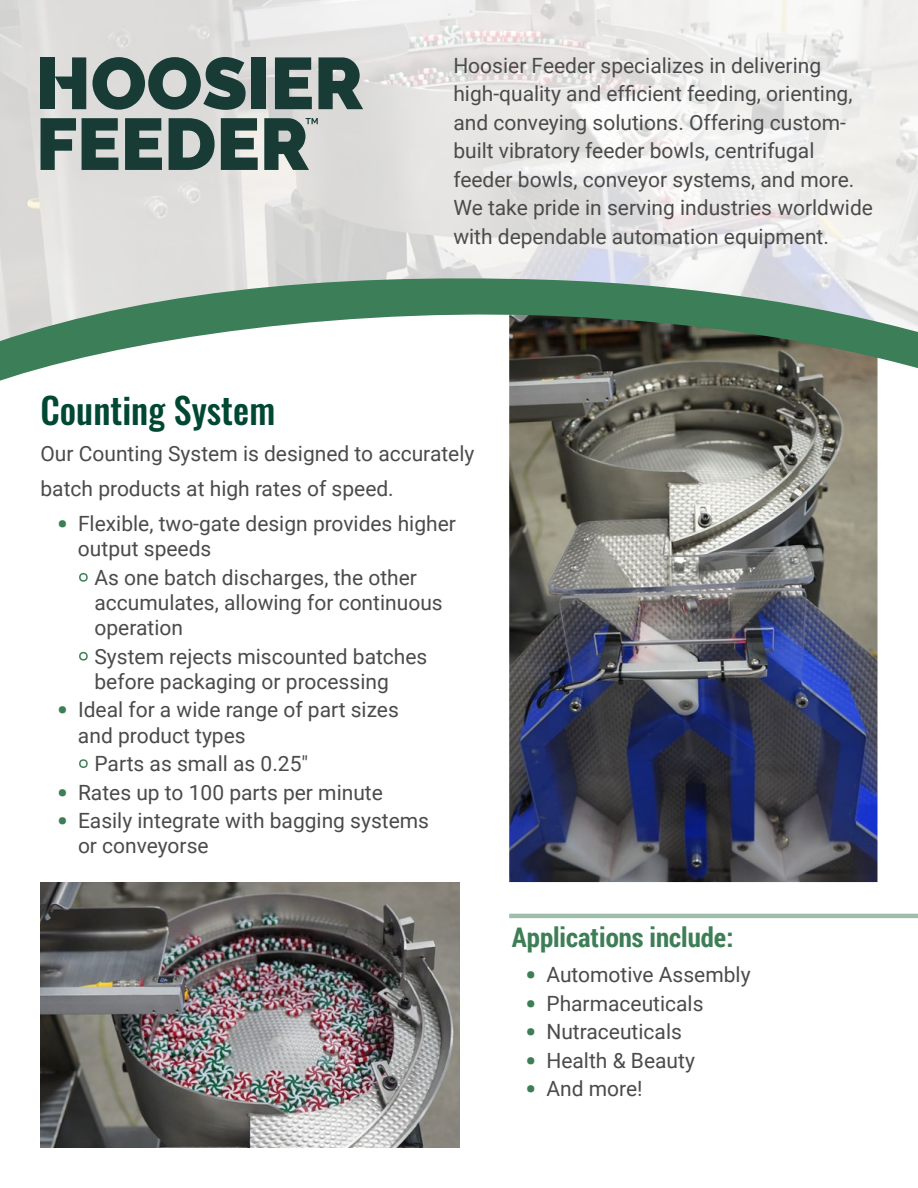
<style>
.page{position:relative;width:918px;height:1188px;background:#fff}
.page>*{position:absolute;margin:0;border:0;box-sizing:border-box;transform-origin:0 0}
.t1{font:500 36px "Oswald";color:#004833}
.t2{font:700 27px "Roboto Condensed";color:#3d7e56}
.t3{font:21px/28.5px "Roboto";color:#4b4b4b}
.s1{font-weight:900;font-size:28.5px;color:#3d7e56}
</style>
<div class="page">
<img style="left:509px;top:396px;width:369px;height:486px">
<img style="left:0;top:0;width:918px;height:273px">
<svg style="left:0;top:273px;width:918px;height:123px"></svg>
<img style="left:40px;top:882px;width:420px;height:266px">
<hr style="left:509px;top:914px;width:409px;height:4px;background:#9ebeaa">
<svg style="left:92px;top:57px;width:154px;height:53px"></svg>
<div style="left:252px;top:57px;width:14px;height:52px;background:#183c35"></div>
<svg style="left:275px;top:57px;width:37px;height:52px"></svg>
<svg style="left:318px;top:57px;width:45px;height:52px"></svg>
<svg style="left:41px;top:118px;width:35px;height:52px"></svg>
<svg style="left:82px;top:118px;width:36px;height:52px"></svg>
<svg style="left:125px;top:118px;width:37px;height:52px"></svg>
<svg style="left:169px;top:118px;width:46px;height:52px"></svg>
<svg style="left:221px;top:118px;width:37px;height:52px"></svg>
<svg style="left:264px;top:118px;width:54px;height:52px"></svg>
<svg style="left:55px;top:57px;width:31px;height:52px"></svg>
<div style="left:40px;top:57px;width:15px;height:52px;background:#183c35"></div>
<p class="t3" style="left:453px;top:50px;width:421px">Hoosier Feeder specializes in delivering high-quality and efficient feeding, orienting, and conveying solutions. Offering custom&shy;built vibratory feeder bowls, centrifugal feeder bowls, conveyor systems, and more.<br>We take pride in serving industries worldwide with dependable automation equipment.</p>
<h1 class="t1" style="left:40px;top:392px;width:236px">Counting System</h1>
<p class="t3" style="left:40px;top:435px;width:435px;line-height:35.2px">Our Counting System is designed to accurately batch products at high rates of speed.</p>
<p class="t3" style="left:78px;top:510px;width:379px;line-height:25.2px;text-indent:-21px"><span class="s1">•</span> Flexible, two-gate design provides higher output speeds</p>
<p class="t3" style="left:94px;top:564px;width:350px;line-height:25.2px;text-indent:-16px"><span class="s1">•</span> As one batch discharges, the other accumulates, allowing for continuous operation</p>
<p class="t3" style="left:94px;top:643px;width:334px;line-height:25.2px;text-indent:-16px"><span class="s1">•</span> System rejects miscounted batches before packaging or processing</p>
<p class="t3" style="left:78px;top:696px;width:322px;line-height:25.2px;text-indent:-21px"><span class="s1">•</span> Ideal for a wide range of part sizes and product types</p>
<p class="t3" style="left:78px;top:749px;width:232px"><span class="s1">•</span> Parts as small as 0.25"</p>
<p class="t3" style="left:57px;top:777px;width:327px"><span class="s1">•</span> Rates up to 100 parts per minute</p>
<p class="t3" style="left:78px;top:807px;width:353px;line-height:25.2px;text-indent:-21px"><span class="s1">•</span> Easily integrate with bagging systems or conveyorse</p>
<p class="t2" style="left:512px;top:918px;width:223px">Applications include:</p>
<p class="t3" style="left:525px;top:960px;width:227px"><span class="s1">•</span> Automotive Assembly</p>
<p class="t3" style="left:525px;top:988px;width:180px"><span class="s1">•</span> Pharmaceuticals</p>
<p class="t3" style="left:525px;top:1017px;width:158px"><span class="s1">•</span> Nutraceuticals</p>
<p class="t3" style="left:525px;top:1045px;width:171px"><span class="s1">•</span> Health &amp; Beauty</p>
<p class="t3" style="left:525px;top:1074px;width:119px"><span class="s1">•</span> And more!</p>
</div>
